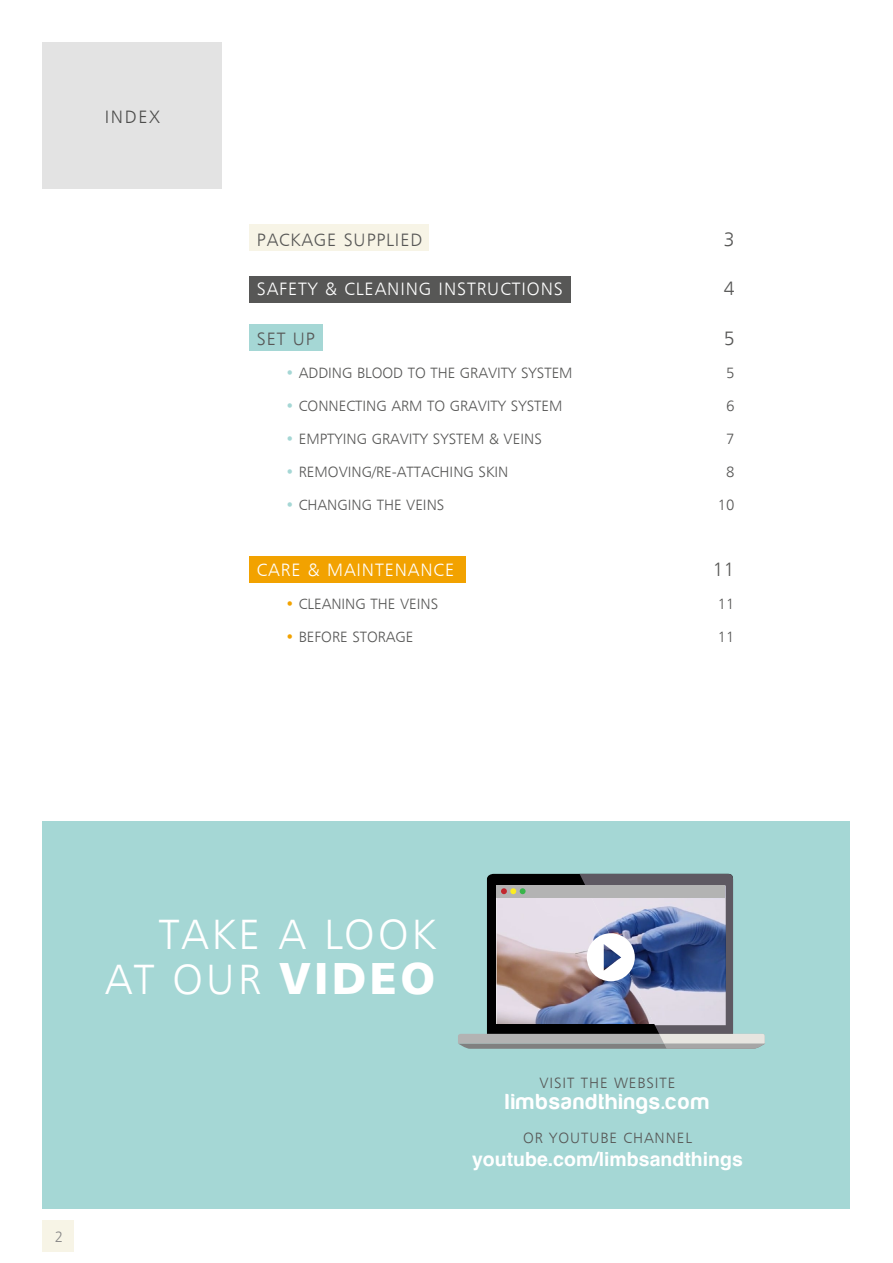
<style>
.page{position:relative;width:893px;height:1263px;background:#fff}
.page>*{position:absolute;margin:0;border:0;box-sizing:border-box;transform-origin:0 0}
.t1{font:300 42.6px/45.8px "Humanist 777 BT";letter-spacing:.075em;color:#fff;text-align:right}
.t2{font:22.5px "Harabara";letter-spacing:.075em;color:#fff}
.t3{font:700 19.5px "Helvetica";color:#fff}
.t4{font:300 19.5px "Humanist 777 BT";color:#575756}
.t5{font:300 18px "Humanist 777 BT";letter-spacing:.05em;color:#fff}
.t6{font:300 18px "Humanist 777 BT";letter-spacing:.05em;color:#575756}
.t7{font:300 15px "Humanist 777 BT";color:#575756}
.t8{font:300 15px "Humanist 777 BT";letter-spacing:.06em;color:#575756}
.t9{font:300 15px "Humanist 777 BT";color:#878787}
.s1{color:#a5d7d5}
.s2{color:#f2a200}
.s3{font-weight:900;font-size:45px}
</style>
<div class="page">
<div style="left:43px;top:1220px;width:31px;height:32px;background:#f7f4e6"></div>
<div style="left:43px;top:43px;width:179px;height:146px;background:#e3e3e3"></div>
<div style="left:43px;top:820px;width:807px;height:388px;background:#a5d7d5"></div>
<div style="left:250px;top:276px;width:321px;height:26px;background:#575756"></div>
<div style="left:250px;top:224px;width:179px;height:27px;background:#f7f4e6"></div>
<div style="left:250px;top:324px;width:73px;height:27px;background:#a5d7d5"></div>
<div style="left:250px;top:556px;width:216px;height:27px;background:#f2a200"></div>
<svg style="left:458px;top:874px;width:307px;height:175px"></svg>
<p class="t6" style="left:104px;top:105px;width:57px">INDEX</p>
<p class="t6" style="left:257px;top:228px;width:167px">PACKAGE SUPPLIED</p>
<h3 class="t4" style="left:724px;top:227px;width:12px">3</h3>
<p class="t5" style="left:257px;top:278px;width:307px">SAFETY &amp; CLEANING INSTRUCTIONS</p>
<h3 class="t4" style="left:724px;top:276px;width:12px">4</h3>
<p class="t6" style="left:257px;top:327px;width:59px">SET UP</p>
<h3 class="t4" style="left:724px;top:326px;width:12px">5</h3>
<p class="t7" style="left:285px;top:363px;width:289px"><span class="s1">•</span> ADDING BLOOD TO THE GRAVITY SYSTEM</p>
<p class="t7" style="left:726px;top:363px;width:10px">5</p>
<p class="t7" style="left:285px;top:396px;width:278px"><span class="s1">•</span> CONNECTING ARM TO GRAVITY SYSTEM</p>
<p class="t7" style="left:726px;top:396px;width:10px">6</p>
<p class="t7" style="left:285px;top:429px;width:258px"><span class="s1">•</span> EMPTYING GRAVITY SYSTEM &amp; VEINS</p>
<p class="t7" style="left:726px;top:429px;width:10px">7</p>
<p class="t7" style="left:285px;top:462px;width:224px"><span class="s1">•</span> REMOVING/RE-ATTACHING SKIN</p>
<p class="t7" style="left:726px;top:462px;width:10px">8</p>
<p class="t7" style="left:285px;top:495px;width:160px"><span class="s1">•</span> CHANGING THE VEINS</p>
<p class="t7" style="left:718px;top:495px;width:18px">10</p>
<p class="t5" style="left:257px;top:558px;width:199px">CARE &amp; MAINTENANCE</p>
<h3 class="t4" style="left:713px;top:557px;width:23px">11</h3>
<p class="t7" style="left:285px;top:594px;width:154px"><span class="s2">•</span> CLEANING THE VEINS</p>
<p class="t7" style="left:718px;top:594px;width:18px">11</p>
<p class="t7" style="left:285px;top:627px;width:130px"><span class="s2">•</span> BEFORE STORAGE</p>
<p class="t7" style="left:718px;top:627px;width:18px">11</p>
<p class="t9" style="left:55px;top:1227px;width:10px">2</p>
<h1 class="t1" style="left:105px;top:910px;width:332px">TAKE A LOOK<br>AT OUR <span class="s3">VIDEO</span></h1>
<p class="t8" style="left:540px;top:1073px;width:137px">VISIT THE WEBSITE</p>
<h2 class="t2" style="left:506px;top:1090px;width:205px">limbsandthings.com</h2>
<p class="t8" style="left:523px;top:1129px;width:170px">OR YOUTUBE CHANNEL</p>
<h3 class="t3" style="left:472px;top:1147px;width:272px">youtube.com/limbsandthings</h3>
</div>
